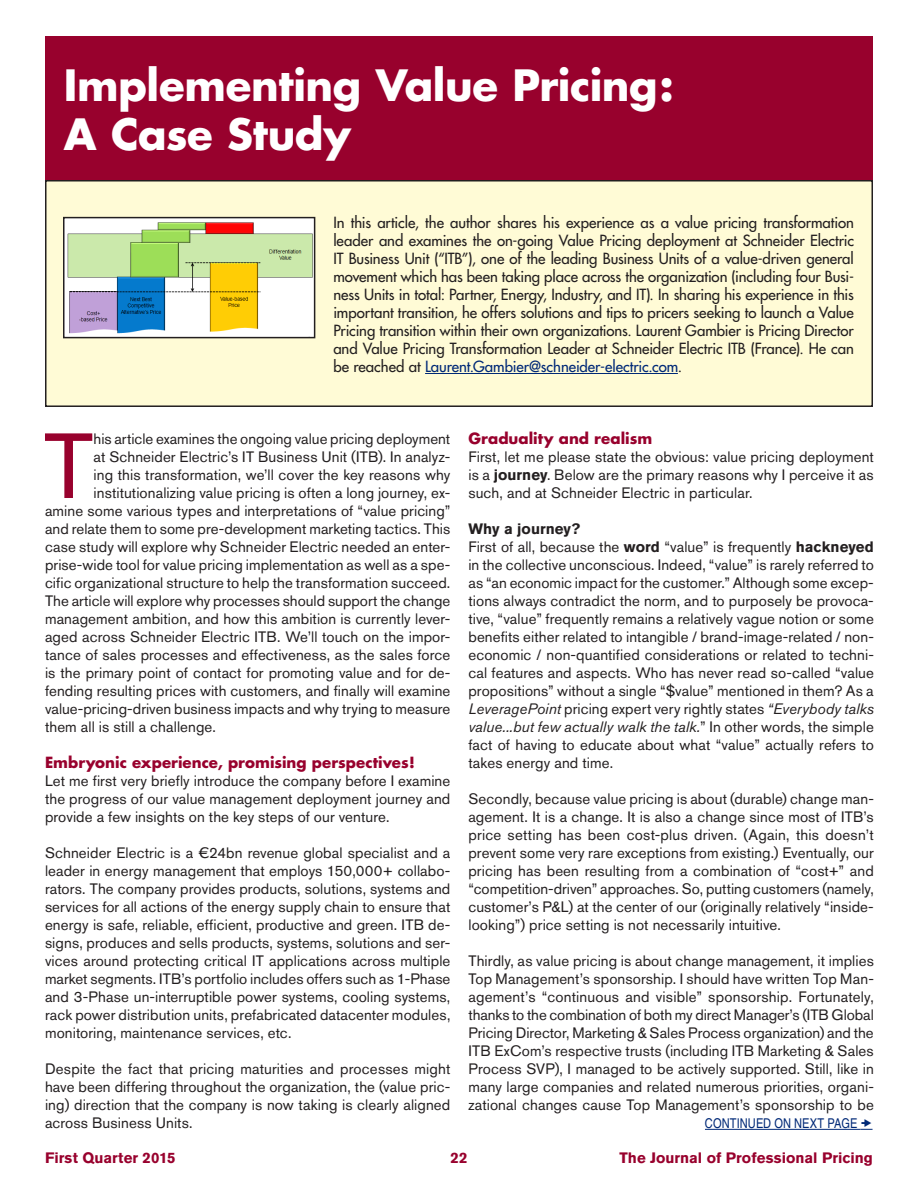
<style>
.page{position:relative;width:918px;height:1188px;background:#fff}
.page>*{position:absolute;margin:0;border:0;box-sizing:border-box;transform-origin:0 0}
.Body_Lead{font:91.5px "Akzidenz Grotesk BQ";color:#98012d}
.Head_30{font:700 42px/49.5px "Futura";letter-spacing:-.01em;color:#fff}
.Body_text{font:15px/18px "Akzidenz Grotesk BQ";letter-spacing:.01em;color:#231f20;text-align:justify}
.Body_text__no_space{font:15px/18px "Akzidenz Grotesk BQ";letter-spacing:.005em;color:#231f20;text-align:justify}
.Body_Lead-2{font:15px "Akzidenz Grotesk BQ";letter-spacing:.005em;color:#231f20}
.Intro_Text{font:500 15px/18px "Futura Std";color:#231f20;text-align:justify}
.Text_Headers{font:700 15px "Futura";color:#98012d}
.t1{font:700 15px "Akzidenz Grotesk BQ";letter-spacing:.005em;color:#98012d}
.Body_text-2{font:700 15px "Akzidenz Grotesk BQ";color:#231f20}
.Continued_text{font:condensed 13.5px "Helvetica";letter-spacing:.005em;color:#002977}
.s1{color:#002977}
.s2{font-weight:700}
.s3{font-style:italic}
</style>
<div class="page">
<div style="left:45px;top:36px;width:828px;height:144px;background:#98012d"></div>
<div style="left:46px;top:181px;width:826px;height:225px;background:#fffbd6"></div>
<hr style="left:425px;top:373px;width:253px;height:1px;background:#002977">
<div style="left:45px;top:180px;width:828px;height:227px;border:2px solid #231f20"></div>
<hr style="left:705px;top:1129px;width:156px;height:1px;background:#002977">
<img style="left:66px;top:220px;width:246px;height:115px">
<div style="left:63px;top:217px;width:252px;height:121px;border:2px solid #231f20"></div>
<svg style="left:861px;top:1128px;width:12px;height:2px"></svg>
<p class="Head_30" style="left:64px;top:60px;width:611px">Implementing Value Pricing:<br>A Case Study</p>
<p class="Intro_Text" style="left:333px;top:214px;width:522px">In this article, the author shares his experience as a value pricing transformation leader and examines the on-going Value Pricing deployment at Schneider Electric IT Business Unit (“ITB”), one of the leading Business Units of a value-driven general movement which has been taking place across the organization (including four Busi&shy;ness Units in total: Partner, Energy, Industry, and IT). In sharing his experience in this important transition, he offers solutions and tips to pricers seeking to launch a Value Pricing transition within their own organizations. Laurent Gambier is Pricing Director and Value Pricing Transformation Leader at Schneider Electric ITB (France). He can be reached at <span class="s1">Laurent.Gambier@schneider-electric.com</span>.</p>
<p class="Body_Lead" style="left:44px;top:412px;width:51px">T</p>
<p class="Body_Lead-2" style="left:94px;top:430px;width:358px">his article examines the ongoing value pricing deployment</p>
<p class="Body_Lead-2" style="left:94px;top:448px;width:358px">at Schneider Electric’s IT Business Unit (ITB). In analyz-</p>
<p class="Body_Lead-2" style="left:94px;top:466px;width:358px">ing this transformation, we’ll cover the key reasons why</p>
<p class="Body_Lead-2" style="left:94px;top:484px;width:358px">institutionalizing value pricing is often a long journey, ex-</p>
<p class="Body_Lead-2" style="left:45px;top:502px;width:407px">amine some various types and interpretations of “value pricing”</p>
<p class="Body_Lead-2" style="left:45px;top:520px;width:407px">and relate them to some pre-development marketing tactics. This</p>
<p class="Body_Lead-2" style="left:45px;top:538px;width:407px">case study will explore why Schneider Electric needed an enter-</p>
<p class="Body_Lead-2" style="left:45px;top:556px;width:407px">prise-wide tool for value pricing implementation as well as a spe-</p>
<p class="Body_Lead-2" style="left:45px;top:574px;width:407px">cific organizational structure to help the transformation succeed.</p>
<p class="Body_Lead-2" style="left:45px;top:592px;width:407px">The article will explore why processes should support the change</p>
<p class="Body_Lead-2" style="left:45px;top:610px;width:407px">management ambition, and how this ambition is currently lever-</p>
<p class="Body_Lead-2" style="left:45px;top:628px;width:407px">aged across Schneider Electric ITB. We’ll touch on the impor-</p>
<p class="Body_Lead-2" style="left:45px;top:646px;width:407px">tance of sales processes and effectiveness, as the sales force</p>
<p class="Body_Lead-2" style="left:45px;top:664px;width:407px">is the primary point of contact for promoting value and for de-</p>
<p class="Body_Lead-2" style="left:45px;top:682px;width:407px">fending resulting prices with customers, and finally will examine</p>
<p class="Body_Lead-2" style="left:45px;top:700px;width:407px">value-pricing-driven business impacts and why trying to measure</p>
<p class="Body_Lead-2" style="left:45px;top:718px;width:173px">them all is still a challenge.</p>
<p class="Text_Headers" style="left:45px;top:752px;width:371px">Embryonic experience, promising perspectives!</p>
<p class="Body_text__no_space" style="left:45px;top:772px;width:407px">Let me first very briefly introduce the company before I examine the progress of our value management deployment journey and provide a few insights on the key steps of our venture.</p>
<p class="Body_text" style="left:45px;top:844px;width:407px">Schneider Electric is a €24bn revenue global specialist and a leader in energy management that employs 150,000+ collabo&shy;rators. The company provides products, solutions, systems and services for all actions of the energy supply chain to ensure that energy is safe, reliable, efficient, productive and green. ITB de&shy;signs, produces and sells products, systems, solutions and ser&shy;vices around protecting critical IT applications across multiple market segments. ITB’s portfolio includes offers such as 1-Phase and 3-Phase un-interruptible power systems, cooling systems, rack power distribution units, prefabricated datacenter modules, monitoring, maintenance services, etc.</p>
<p class="Body_text" style="left:45px;top:1060px;width:407px">Despite the fact that pricing maturities and processes might have been differing throughout the organization, the (value pric&shy;ing) direction that the company is now taking is clearly aligned across Business Units.</p>
<p class="Text_Headers" style="left:468px;top:428px;width:185px">Graduality and realism</p>
<p class="Body_text__no_space" style="left:468px;top:448px;width:407px">First, let me please state the obvious: value pricing deployment is a <span class="s2">journey</span>. Below are the primary reasons why I perceive it as such, and at Schneider Electric in particular.</p>
<p class="Body_text-2" style="left:468px;top:520px;width:113px">Why a journey?</p>
<p class="Body_text__no_space" style="left:468px;top:538px;width:407px">First of all, because the <span class="s2">word</span> “value” is frequently <span class="s2">hackneyed </span>in the collective unconscious. Indeed, “value” is rarely referred to as “an economic impact for the customer.” Although some excep&shy;tions always contradict the norm, and to purposely be provoca&shy;tive, “value” frequently remains a relatively vague notion or some benefits either related to intangible / brand-image-related / non&shy;economic / non-quantified considerations or related to techni&shy;cal features and aspects. Who has never read so-called “value propositions” without a single “$value” mentioned in them? As a <span class="s3">LeveragePoint</span> pricing expert very rightly states <span class="s3">“Everybody talks value...but few actually walk the talk.</span>” In other words, the simple fact of having to educate about what “value” actually refers to takes energy and time.</p>
<p class="Body_text" style="left:468px;top:790px;width:407px">Secondly, because value pricing is about (durable) change man&shy;agement. It is a change. It is also a change since most of ITB’s price setting has been cost-plus driven. (Again, this doesn’t prevent some very rare exceptions from existing.) Eventually, our pricing has been resulting from a combination of “cost+” and “competition-driven” approaches. So, putting customers (namely, customer’s P&amp;L) at the center of our (originally relatively “inside&shy;looking”) price setting is not necessarily intuitive.</p>
<p class="Body_text" style="left:468px;top:952px;width:407px">Thirdly, as value pricing is about change management, it implies Top Management’s sponsorship. I should have written Top Man&shy;agement’s “continuous and visible” sponsorship. Fortunately, thanks to the combination of both my direct Manager’s (ITB Global Pricing Director, Marketing &amp; Sales Process organization) and the ITB ExCom’s respective trusts (including ITB Marketing &amp; Sales Process SVP), I managed to be actively supported. Still, like in many large companies and related numerous priorities, organi&shy;zational changes cause Top Management’s sponsorship to be</p>
<p class="Continued_text" style="left:705px;top:1115px;width:154px">CONTINUED ON NEXT PAGE</p>
<p class="t1" style="left:45px;top:1149px;width:132px">First Quarter 2015</p>
<p class="t1" style="left:450px;top:1149px;width:19px">22</p>
<p class="t1" style="left:619px;top:1149px;width:255px">The Journal of Professional Pricing</p>
</div>
